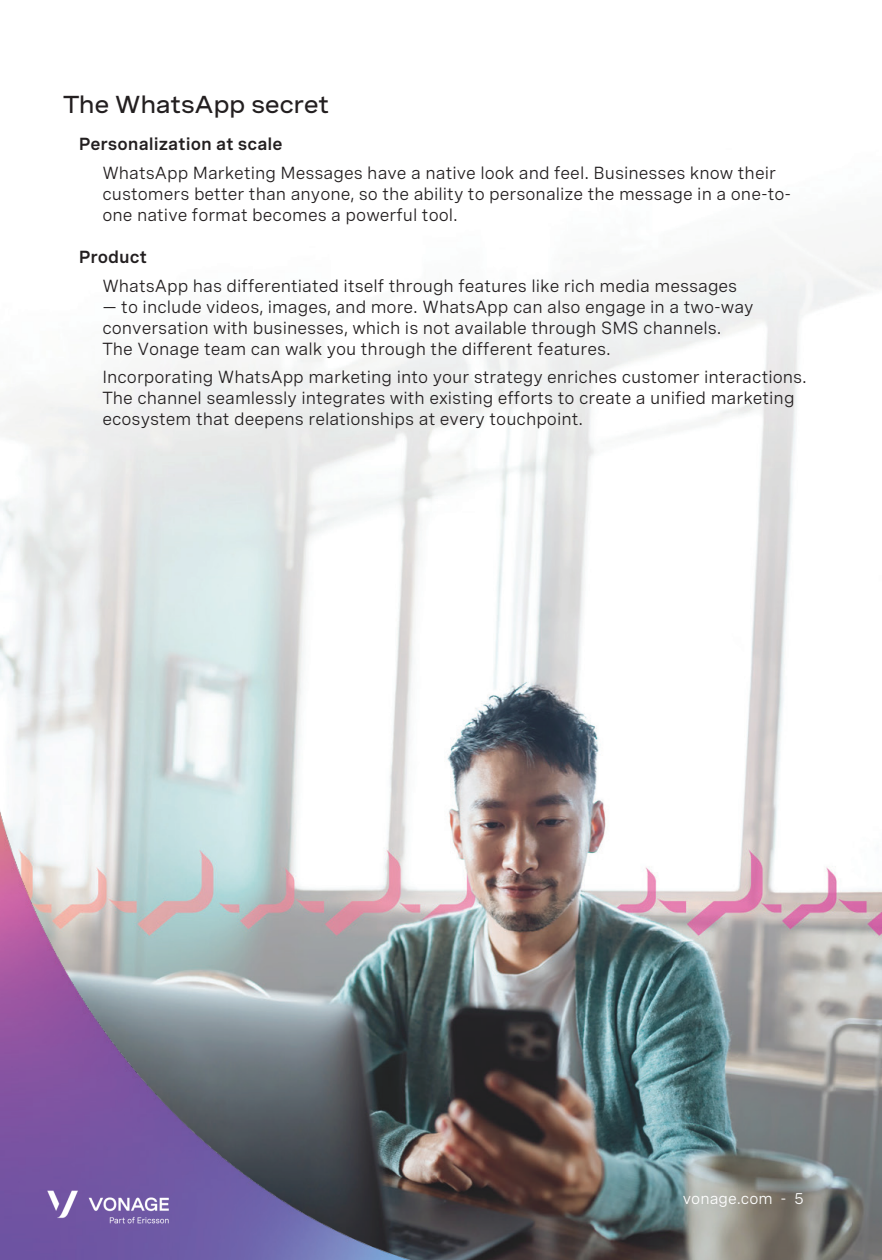
<style>
.page{position:relative;width:882px;height:1260px;background:#fff}
.page>*{position:absolute;margin:0;border:0;box-sizing:border-box;transform-origin:0 0}
.t1{font:500 expanded 24.5px "Spezia";letter-spacing:-.02em;color:#231f20}
.t2{font:17.5px/21px "Spezia";color:#231f20}
.t3{font:600 17.5px "Spezia";color:#231f20}
.t4{font:15.75px "Spezia";color:#fff}
</style>
<div class="page">
<img style="left:0;top:242px;width:882px;height:1018px">
<img style="left:0;top:655px;width:505px;height:605px">
<img style="left:39px;top:1181px;width:140px;height:55px">
<p class="t1" style="left:63px;top:86px;width:268px">The WhatsApp secret</p>
<p class="t3" style="left:79px;top:130px;width:205px">Personalization at scale</p>
<p class="t2" style="left:102px;top:161px;width:690px">WhatsApp Marketing Messages have a native look and feel. Businesses know their customers better than anyone, so the ability to personalize the message in a one-to&shy;one native format becomes a powerful tool.</p>
<p class="t3" style="left:79px;top:243px;width:70px">Product</p>
<p class="t2" style="left:102px;top:274px;width:637px">WhatsApp has differentiated itself through features like rich media messages</p>
<p class="t2" style="left:102px;top:295px;width:653px">— to include videos, images, and more. WhatsApp can also engage in a two-way conversation with businesses, which is not available through SMS channels.<br>The Vonage team can walk you through the different features.</p>
<p class="t2" style="left:102px;top:365px;width:706px">Incorporating WhatsApp marketing into your strategy enriches customer interactions.<br>The channel seamlessly integrates with existing efforts to create a unified marketing ecosystem that deepens relationships at every touchpoint.</p>
<p class="t4" style="left:683px;top:1187px;width:123px">vonage.com - 5</p>
</div>
